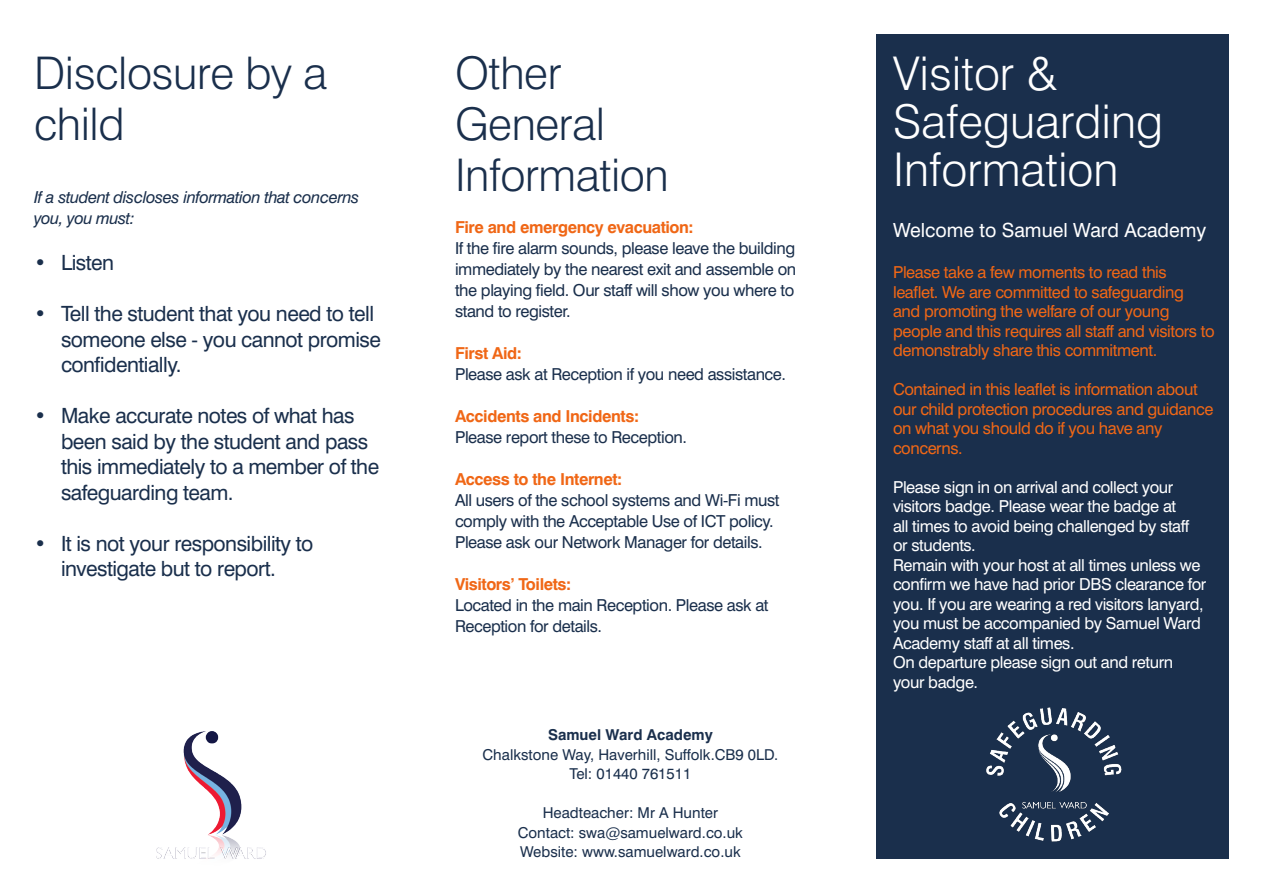
<style>
.page{position:relative;width:1263px;height:893px;background:#fff}
.page>*{position:absolute;margin:0;border:0;box-sizing:border-box;transform-origin:0 0}
.t1{font:300 46.5px/48px "Swiss 721 BT";color:#fff}
.t2{font:300 45px/51px "Swiss 721 BT";letter-spacing:-.01em;color:#1a2f4c}
.t3{font:21px/25.5px "Swiss 721 BT";letter-spacing:-.025em;color:#1a2f4c}
.t4{font:19.5px "Swiss 721 BT";color:#fff}
.t5{font:16.5px/21px "Swiss 721 BT";letter-spacing:-.025em;color:#1a2f4c}
.t6{font:16.5px/19.5px "Swiss 721 BT";letter-spacing:-.025em;color:#fff}
.t7{font:16.5px/19.5px "Swiss 721 BT";letter-spacing:-.025em;color:#f06716}
.t8{font:700 16.5px "Swiss 721 BT";letter-spacing:-.025em;color:#f06716}
.t9{font:italic 16.5px/21px "Swiss 721 BT";letter-spacing:-.025em;color:#1a2f4c}
.t10{font:15px "Swiss 721 BT";color:#1a2f4c}
.t11{font:700 15px "Swiss 721 BT";color:#1a2f4c}
</style>
<div class="page">
<div style="left:876px;top:34px;width:353px;height:825px;background:#1a2f4c"></div>
<img style="left:156px;top:731px;width:110px;height:128px">
<img style="left:986px;top:707px;width:136px;height:135px">
<p class="t2" style="left:34px;top:47px;width:295px">Disclosure by a child</p>
<p class="t9" style="left:34px;top:186px;width:327px">If a student discloses information that concerns you, you must:</p>
<p class="t3" style="left:34px;top:250px;width:82px">• Listen</p>
<p class="t3" style="left:61px;top:301px;width:321px;text-indent:-27px">• Tell the student that you need to tell someone else - you cannot promise confidentially.</p>
<p class="t3" style="left:61px;top:403px;width:320px;text-indent:-27px">• Make accurate notes of what has been said by the student and pass this immediately to a member of the safeguarding team.</p>
<p class="t3" style="left:34px;top:530px;width:281px;text-align:center">• It is not your responsibility to investigate but to report.</p>
<p class="t2" style="left:455px;top:47px;width:108px">Other</p>
<p class="t2" style="left:455px;top:98px;width:215px">General<br>Information</p>
<p class="t8" style="left:455px;top:217px;width:240px">Fire and emergency evacuation:</p>
<p class="t5" style="left:455px;top:237px;width:343px;text-align:justify">If the fire alarm sounds, please leave the building immediately by the nearest exit and assemble on the playing field. Our staff will show you where to stand to register.</p>
<p class="t8" style="left:455px;top:343px;width:68px">First Aid:</p>
<p class="t5" style="left:455px;top:363px;width:332px">Please ask at Reception if you need assistance.</p>
<p class="t8" style="left:455px;top:406px;width:186px">Accidents and Incidents:</p>
<p class="t5" style="left:455px;top:426px;width:233px">Please report these to Reception.</p>
<p class="t8" style="left:455px;top:469px;width:169px">Access to the Internet:</p>
<p class="t5" style="left:455px;top:489px;width:326px">All users of the school systems and Wi-Fi must comply with the Acceptable Use of ICT policy.<br>Please ask our Network Manager for details.</p>
<p class="t8" style="left:455px;top:574px;width:118px">Visitors’ Toilets:</p>
<p class="t5" style="left:455px;top:594px;width:315px">Located in the main Reception. Please ask at<br>Reception for details.</p>
<p class="t11" style="left:548px;top:726px;width:166px">Samuel Ward Academy</p>
<p class="t10" style="left:483px;top:745px;width:297px">Chalkstone Way, Haverhill, Suffolk.CB9 0LD.</p>
<p class="t10" style="left:570px;top:765px;width:123px">Tel: 01440 761511</p>
<p class="t10" style="left:543px;top:804px;width:177px">Headteacher: Mr A Hunter</p>
<p class="t10" style="left:518px;top:823px;width:227px">Contact: swa@samuelward.co.uk</p>
<p class="t10" style="left:520px;top:843px;width:222px">Website: www.samuelward.co.uk</p>
<p class="t1" style="left:893px;top:49px;width:166px">Visitor &amp;</p>
<p class="t1" style="left:893px;top:97px;width:271px">Safeguarding<br>Information</p>
<p class="t4" style="left:893px;top:218px;width:315px">Welcome to Samuel Ward Academy</p>
<p class="t7" style="left:893px;top:263px;width:323px">Please take a few moments to read this leaflet. We are committed to safeguarding and promoting the welfare of our young people and this requires all staff and visitors to demonstrably share this commitment.</p>
<p class="t7" style="left:893px;top:380px;width:322px">Contained in this leaflet is information about our child protection procedures and guidance on what you should do if you have any concerns.</p>
<p class="t6" style="left:893px;top:477px;width:285px">Please sign in on arrival and collect your visitors badge. Please wear the badge at</p>
<p class="t6" style="left:893px;top:516px;width:298px">all times to avoid being challenged by staff</p>
<p class="t6" style="left:893px;top:536px;width:84px">or students.</p>
<p class="t6" style="left:893px;top:555px;width:315px">Remain with your host at all times unless we confirm we have had prior DBS clearance for you. If you are wearing a red visitors lanyard, you must be accompanied by Samuel Ward Academy staff at all times.</p>
<p class="t6" style="left:893px;top:653px;width:282px">On departure please sign out and return</p>
<p class="t6" style="left:893px;top:672px;width:87px">your badge.</p>
</div>
